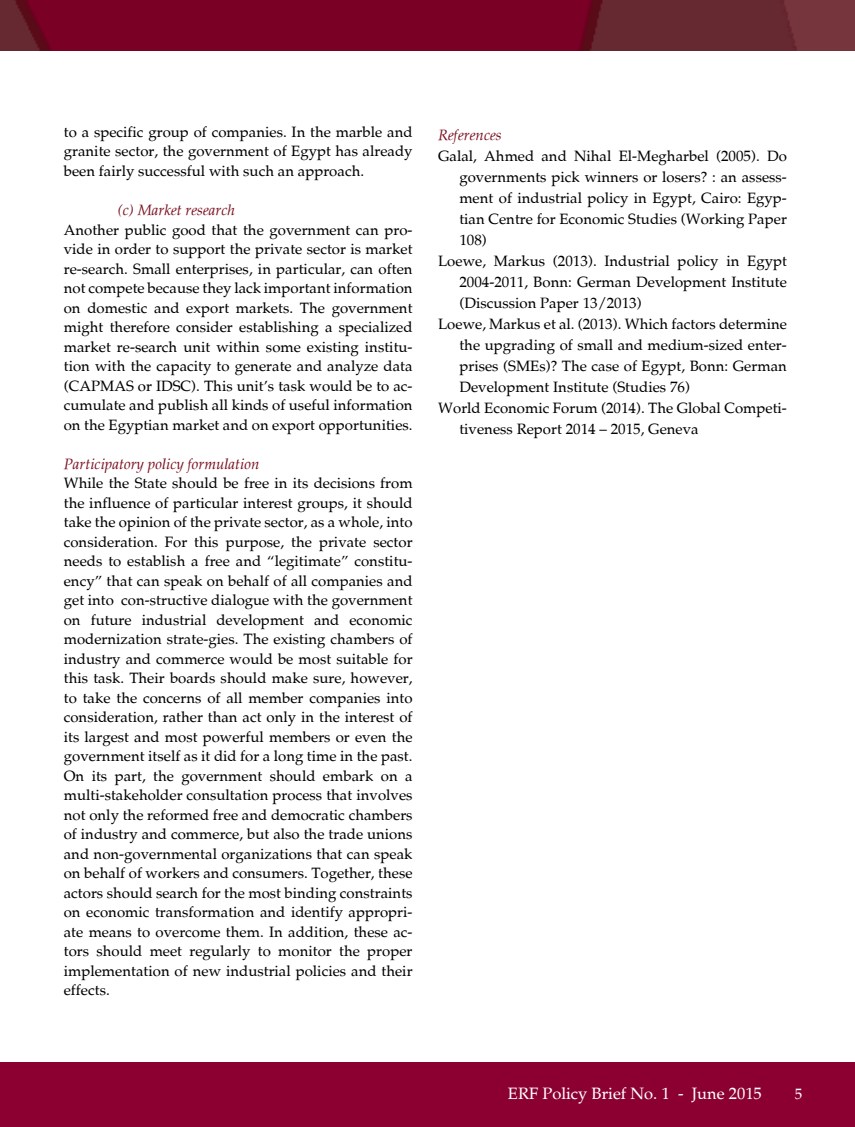
<style>
.page{position:relative;width:855px;height:1127px;background:#fff}
.page>*{position:absolute;margin:0;border:0;box-sizing:border-box;transform-origin:0 0}
.t1{font:16.5px "Palatia";color:#fff}
.t2{font:15px/19.5px "Palatia";color:#000;text-align:justify}
.t3{font:italic 15px "Palatia";color:#7b1220}
.t4{font:15px "Palatia";color:#fff}
</style>
<div class="page">
<img style="left:0;top:0;width:855px;height:50px">
<div style="left:0;top:1062px;width:855px;height:65px;background:#8b0030"></div>
<p class="t2" style="left:64px;top:122px;width:350px">to a specific group of companies. In the marble and granite sector, the government of Egypt has already been fairly successful with such an approach.</p>
<p class="t3" style="left:118px;top:201px;width:119px">(c) Market research</p>
<p class="t2" style="left:64px;top:220px;width:350px">Another public good that the government can pro&shy;vide in order to support the private sector is market re-search. Small enterprises, in particular, can often not compete because they lack important information on domestic and export markets. The government might therefore consider establishing a specialized market re-search unit within some existing institu&shy;tion with the capacity to generate and analyze data (CAPMAS or IDSC). This unit’s task would be to ac&shy;cumulate and publish all kinds of useful information on the Egyptian market and on export opportunities.</p>
<p class="t3" style="left:64px;top:454px;width:197px">Participatory policy formulation</p>
<p class="t2" style="left:64px;top:473px;width:350px">While the State should be free in its decisions from the influence of particular interest groups, it should take the opinion of the private sector, as a whole, into consideration. For this purpose, the private sector needs to establish a free and “legitimate” constitu&shy;ency” that can speak on behalf of all companies and get into con-structive dialogue with the government on future industrial development and economic modernization strate-gies. The existing chambers of industry and commerce would be most suitable for this task. Their boards should make sure, however, to take the concerns of all member companies into consideration, rather than act only in the interest of its largest and most powerful members or even the government itself as it did for a long time in the past.<br>On its part, the government should embark on a multi-stakeholder consultation process that involves not only the reformed free and democratic chambers of industry and commerce, but also the trade unions and non-governmental organizations that can speak on behalf of workers and consumers. Together, these actors should search for the most binding constraints on economic transformation and identify appropri&shy;ate means to overcome them. In addition, these ac&shy;tors should meet regularly to monitor the proper implementation of new industrial policies and their effects.</p>
<p class="t3" style="left:438px;top:126px;width:65px">References</p>
<p class="t2" style="left:438px;top:147px;width:350px">Galal, Ahmed and Nihal El-Megharbel (2005). Do</p>
<p class="t2" style="left:459px;top:168px;width:329px">governments pick winners or losers? : an assess-</p>
<p class="t2" style="left:459px;top:189px;width:329px">ment of industrial policy in Egypt, Cairo: Egyp-</p>
<p class="t2" style="left:459px;top:210px;width:329px">tian Centre for Economic Studies (Working Paper</p>
<p class="t2" style="left:459px;top:231px;width:29px">108)</p>
<p class="t2" style="left:438px;top:252px;width:350px">Loewe, Markus (2013). Industrial policy in Egypt</p>
<p class="t2" style="left:459px;top:273px;width:329px">2004-2011, Bonn: German Development Institute</p>
<p class="t2" style="left:459px;top:294px;width:184px">(Discussion Paper 13/2013)</p>
<p class="t2" style="left:438px;top:315px;width:350px">Loewe, Markus et al. (2013). Which factors determine</p>
<p class="t2" style="left:459px;top:336px;width:329px">the upgrading of small and medium-sized enter-</p>
<p class="t2" style="left:459px;top:357px;width:329px">prises (SMEs)? The case of Egypt, Bonn: German</p>
<p class="t2" style="left:459px;top:378px;width:232px">Development Institute (Studies 76)</p>
<p class="t2" style="left:438px;top:399px;width:350px">World Economic Forum (2014). The Global Competi-</p>
<p class="t2" style="left:459px;top:420px;width:241px">tiveness Report 2014 – 2015, Geneva</p>
<p class="t1" style="left:508px;top:1083px;width:255px">ERF Policy Brief No. 1 - June 2015</p>
<p class="t4" style="left:794px;top:1085px;width:9px">5</p>
</div>
